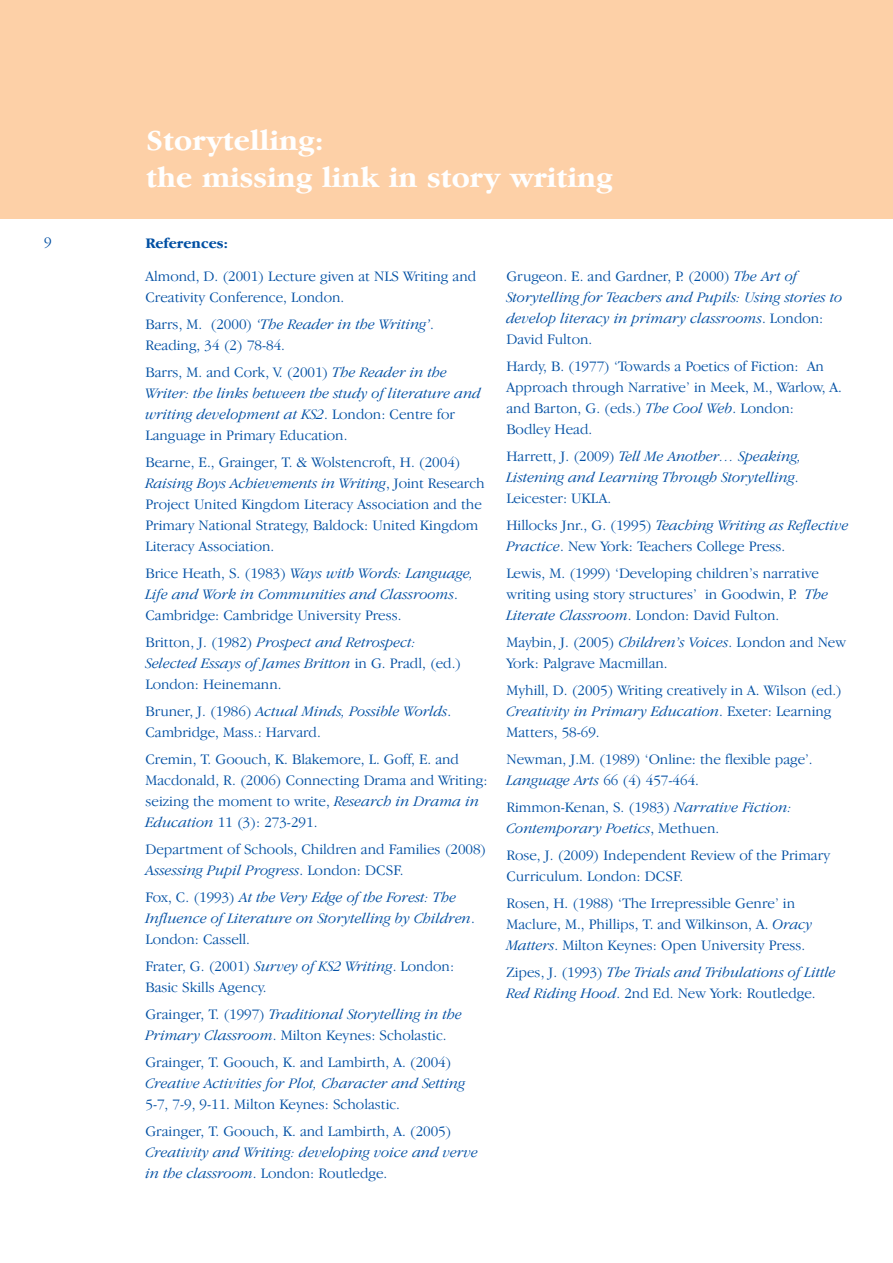
<style>
.page{position:relative;width:893px;height:1263px;background:#fff}
.page>*{position:absolute;margin:0;border:0;box-sizing:border-box;transform-origin:0 0}
.t1{font:700 30px/37.5px "Garamond IT Cby BT";color:#fff}
.t2{font:300 15px/21px "Garamond IT Cby BT";color:#004fa3}
.t3{font:italic 300 15px/21px "Garamond IT Cby BT";color:#004fa3}
.t4{font:700 15px "Garamond IT Cby BT";color:#004fa3}
.s1{font-style:italic}
.s2{font-style:normal}
</style>
<div class="page">
<div style="left:0;top:0;width:892px;height:218px;background:#fdd0a7"></div>
<p class="t2" style="left:44px;top:233px;width:9px">9</p>
<h1 class="t1" style="left:146px;top:124px;width:468px">Storytelling:<br>the missing link in story writing</h1>
<p class="t4" style="left:145px;top:237px;width:84px">References:</p>
<p class="t2" style="left:145px;top:267px;width:332px">Almond, D. (2001) Lecture given at NLS Writing and<br>Creativity Conference, London.</p>
<p class="t2" style="left:145px;top:315px;width:290px">Barrs, M. (2000) <span class="s1">‘The Reader in the Writing’</span>.<br>Reading, 34 (2) 78-84.</p>
<p class="t3" style="left:145px;top:363px;width:337px"><span class="s2">Barrs, M. and Cork, V. (2001)</span> The Reader in the Writer: the links between the study of literature and writing development at KS2<span class="s2">. London: Centre for Language in Primary Education.</span></p>
<p class="t2" style="left:145px;top:453px;width:340px">Bearne, E., Grainger, T. &amp; Wolstencroft, H. (2004)<br><span class="s1">Raising Boys Achievements in Writing</span>, Joint Research Project United Kingdom Literacy Association and the Primary National Strategy, Baldock: United Kingdom Literacy Association.</p>
<p class="t3" style="left:145px;top:564px;width:330px"><span class="s2">Brice Heath, S. (1983)</span> Ways with Words: Language,<br>Life and Work in Communities and Classrooms<span class="s2">.<br>Cambridge: Cambridge University Press.</span></p>
<p class="t3" style="left:145px;top:633px;width:317px"><span class="s2">Britton, J. (1982)</span> Prospect and Retrospect:<br>Selected Essays of James Britton <span class="s2">in G. Pradl, (ed.)<br>London: Heinemann.</span></p>
<p class="t2" style="left:145px;top:702px;width:307px">Bruner, J. (1986) <span class="s1">Actual Minds, Possible Worlds</span>.<br>Cambridge, Mass.: Harvard.</p>
<p class="t2" style="left:145px;top:750px;width:343px">Cremin, T. Goouch, K. Blakemore, L. Goff, E. and Macdonald, R. (2006) Connecting Drama and Writing: seizing the moment to write, <span class="s1">Research in Drama in Education</span> 11 (3): 273-291.</p>
<p class="t2" style="left:145px;top:840px;width:342px">Department of Schools, Children and Families (2008)<br><span class="s1">Assessing Pupil Progress</span>. London: DCSF.</p>
<p class="t3" style="left:145px;top:888px;width:331px"><span class="s2">Fox, C. (1993)</span> At the Very Edge of the Forest: The<br>Influence of Literature on Storytelling by Children<span class="s2">.<br>London: Cassell.</span></p>
<p class="t2" style="left:145px;top:957px;width:310px">Frater, G. (2001) <span class="s1">Survey of KS2 Writing</span>. London:<br>Basic Skills Agency.</p>
<p class="t3" style="left:145px;top:1005px;width:318px"><span class="s2">Grainger, T. (1997)</span> Traditional Storytelling in the<br>Primary Classroom<span class="s2">. Milton Keynes: Scholastic.</span></p>
<p class="t2" style="left:145px;top:1053px;width:307px">Grainger, T. Goouch, K. and Lambirth, A. (2004)</p>
<p class="t3" style="left:145px;top:1074px;width:321px">Creative Activities for Plot, Character and Setting</p>
<p class="t2" style="left:145px;top:1092px;width:307px;line-height:27px">5-7, 7-9, 9-11. Milton Keynes: Scholastic.<br>Grainger, T. Goouch, K. and Lambirth, A. (2005)</p>
<p class="t3" style="left:145px;top:1143px;width:334px">Creativity and Writing: developing voice and verve in the classroom<span class="s2">. London: Routledge.</span></p>
<p class="t3" style="left:506px;top:267px;width:337px"><span class="s2">Grugeon. E. and Gardner, P. (2000)</span> The Art of Storytelling for Teachers and Pupils: Using stories to develop literacy in primary classrooms<span class="s2">. London:<br>David Fulton.</span></p>
<p class="t2" style="left:506px;top:357px;width:337px">Hardy, B. (1977) ‘Towards a Poetics of Fiction: An Approach through Narrative’ in Meek, M., Warlow, A. and Barton, G. (eds.) <span class="s1">The Cool Web</span>. London:<br>Bodley Head.</p>
<p class="t3" style="left:506px;top:447px;width:296px"><span class="s2">Harrett, J. (2009)</span> Tell Me Another… Speaking,<br>Listening and Learning Through Storytelling<span class="s2">.<br>Leicester: UKLA.</span></p>
<p class="t2" style="left:506px;top:516px;width:344px">Hillocks Jnr., G. (1995) <span class="s1">Teaching Writing as Reflective<br>Practice</span>. New York: Teachers College Press.</p>
<p class="t2" style="left:506px;top:564px;width:323px">Lewis, M. (1999) ‘Developing children’s narrative writing using story structures’ in Goodwin, P. <span class="s1">The<br>Literate Classroom</span>. London: David Fulton.</p>
<p class="t2" style="left:506px;top:633px;width:341px">Maybin, J. (2005) <span class="s1">Children’s Voices</span>. London and New<br>York: Palgrave Macmillan.</p>
<p class="t2" style="left:506px;top:681px;width:337px">Myhill, D. (2005) Writing creatively in A. Wilson (ed.)<br><span class="s1">Creativity in Primary Education</span>. Exeter: Learning<br>Matters, 58-69.</p>
<p class="t2" style="left:506px;top:750px;width:308px">Newman, J.M. (1989) ‘Online: the flexible page’.<br><span class="s1">Language Arts</span> 66 (4) 457-464.</p>
<p class="t3" style="left:506px;top:798px;width:287px"><span class="s2">Rimmon-Kenan, S. (1983)</span> Narrative Fiction:<br>Contemporary Poetics<span class="s2">, Methuen.</span></p>
<p class="t2" style="left:506px;top:846px;width:325px">Rose, J. (2009) Independent Review of the Primary<br>Curriculum. London: DCSF.</p>
<p class="t2" style="left:506px;top:894px;width:307px">Rosen, H. (1988) ‘The Irrepressible Genre’ in<br>Maclure, M., Phillips, T. and Wilkinson, A. <span class="s1">Oracy<br>Matters</span>. Milton Keynes: Open University Press.</p>
<p class="t3" style="left:506px;top:963px;width:331px"><span class="s2">Zipes, J. (1993)</span> The Trials and Tribulations of Little<br>Red Riding Hood<span class="s2">. 2nd Ed. New York: Routledge.</span></p>
</div>
